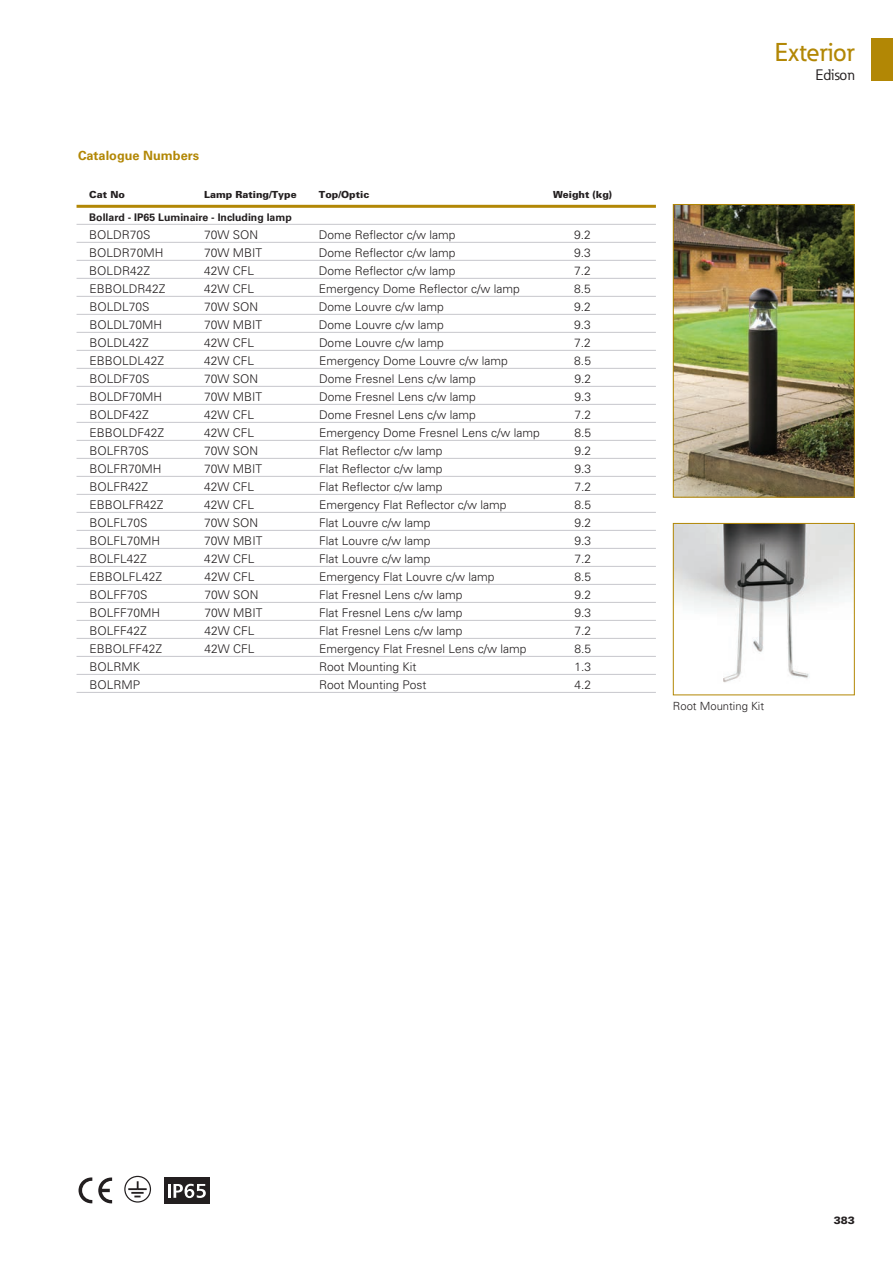
<style>
.page{position:relative;width:893px;height:1263px;background:#fff}
.page>*{position:absolute;margin:0;border:0;box-sizing:border-box;transform-origin:0 0}
.t1{font:500 25.5px "Eaton";color:#b28705}
.t2{font:15px "Eaton";color:#231f20}
.t3{font:700 12.75px "Univers LT Std";color:#b28705}
.t4{font:300 12px "Univers LT Std";color:#231f20}
.t5{font:300 11.25px "Univers LT Std";color:#231f20}
.t6{font:700 10.5px "Univers LT Std";color:#231f20}
.t7{font:900 10.5px "Univers LT Std";color:#231f20}
.t8{font:900 9.75px "Univers LT Std";color:#231f20}
</style>
<div class="page">
<div style="left:872px;top:38px;width:21px;height:43px;background:#b28705"></div>
<div style="left:124px;top:1176px;width:27px;height:26px;border:1px solid #231f20;border-radius:50%"></div>
<svg style="left:128px;top:1181px;width:19px;height:16px"></svg>
<div style="left:164px;top:1177px;width:45px;height:26px;background:#231f20"></div>
<svg style="left:168px;top:1184px;width:38px;height:14px"></svg>
<svg style="left:79px;top:1177px;width:13px;height:26px"></svg>
<svg style="left:98px;top:1177px;width:14px;height:26px"></svg>
<hr style="left:77px;top:205px;width:579px;height:3px;background:#b28705">
<hr style="left:77px;top:224px;width:579px;height:1px;background:#c7c7cc">
<hr style="left:77px;top:242px;width:579px;height:1px;background:#c7c7cc">
<hr style="left:77px;top:260px;width:579px;height:1px;background:#c7c7cc">
<hr style="left:77px;top:278px;width:579px;height:1px;background:#c7c7cc">
<hr style="left:77px;top:296px;width:579px;height:1px;background:#c7c7cc">
<hr style="left:77px;top:314px;width:579px;height:1px;background:#c7c7cc">
<hr style="left:77px;top:332px;width:579px;height:1px;background:#c7c7cc">
<hr style="left:77px;top:350px;width:579px;height:1px;background:#c7c7cc">
<hr style="left:77px;top:368px;width:579px;height:1px;background:#c7c7cc">
<hr style="left:77px;top:386px;width:579px;height:1px;background:#c7c7cc">
<hr style="left:77px;top:404px;width:579px;height:1px;background:#c7c7cc">
<hr style="left:77px;top:422px;width:579px;height:1px;background:#c7c7cc">
<hr style="left:77px;top:440px;width:579px;height:1px;background:#c7c7cc">
<hr style="left:77px;top:458px;width:579px;height:1px;background:#c7c7cc">
<hr style="left:77px;top:476px;width:579px;height:1px;background:#c7c7cc">
<hr style="left:77px;top:494px;width:579px;height:1px;background:#c7c7cc">
<hr style="left:77px;top:512px;width:579px;height:1px;background:#c7c7cc">
<hr style="left:77px;top:530px;width:579px;height:1px;background:#c7c7cc">
<hr style="left:77px;top:548px;width:579px;height:1px;background:#c7c7cc">
<hr style="left:77px;top:566px;width:579px;height:1px;background:#c7c7cc">
<hr style="left:77px;top:584px;width:579px;height:1px;background:#c7c7cc">
<hr style="left:77px;top:602px;width:579px;height:1px;background:#c7c7cc">
<hr style="left:77px;top:620px;width:579px;height:1px;background:#c7c7cc">
<hr style="left:77px;top:638px;width:579px;height:1px;background:#c7c7cc">
<hr style="left:77px;top:656px;width:579px;height:1px;background:#c7c7cc">
<hr style="left:77px;top:674px;width:579px;height:1px;background:#c7c7cc">
<hr style="left:77px;top:692px;width:579px;height:1px;background:#c7c7cc">
<img style="left:675px;top:525px;width:178px;height:158px">
<div style="left:673px;top:523px;width:182px;height:172px;border:1px solid #b28705"></div>
<img style="left:675px;top:206px;width:178px;height:289px">
<div style="left:673px;top:204px;width:182px;height:293px;border:1px solid #b28705"></div>
<p class="t3" style="left:78px;top:148px;width:123px">Catalogue Numbers</p>
<p class="t8" style="left:89px;top:189px;width:37px">Cat No</p>
<p class="t8" style="left:204px;top:189px;width:94px">Lamp Rating/Type</p>
<p class="t8" style="left:319px;top:189px;width:52px">Top/Optic</p>
<p class="t8" style="left:553px;top:189px;width:61px">Weight (kg)</p>
<p class="t6" style="left:89px;top:211px;width:204px">Bollard - IP65 Luminaire - Including lamp</p>
<p class="t4" style="left:89px;top:227px;width:63px">BOLDR70S</p>
<p class="t4" style="left:204px;top:227px;width:56px">70W SON</p>
<p class="t4" style="left:319px;top:227px;width:138px">Dome Reflector c/w lamp</p>
<p class="t4" style="left:574px;top:227px;width:18px">9.2</p>
<p class="t4" style="left:89px;top:245px;width:76px">BOLDR70MH</p>
<p class="t4" style="left:204px;top:245px;width:60px">70W MBIT</p>
<p class="t4" style="left:319px;top:245px;width:138px">Dome Reflector c/w lamp</p>
<p class="t4" style="left:574px;top:245px;width:18px">9.3</p>
<p class="t4" style="left:89px;top:263px;width:62px">BOLDR42Z</p>
<p class="t4" style="left:204px;top:263px;width:52px">42W CFL</p>
<p class="t4" style="left:319px;top:263px;width:138px">Dome Reflector c/w lamp</p>
<p class="t4" style="left:574px;top:263px;width:18px">7.2</p>
<p class="t4" style="left:89px;top:281px;width:78px">EBBOLDR42Z</p>
<p class="t4" style="left:204px;top:281px;width:52px">42W CFL</p>
<p class="t4" style="left:319px;top:281px;width:202px">Emergency Dome Reflector c/w lamp</p>
<p class="t4" style="left:574px;top:281px;width:18px">8.5</p>
<p class="t4" style="left:89px;top:299px;width:62px">BOLDL70S</p>
<p class="t4" style="left:204px;top:299px;width:56px">70W SON</p>
<p class="t4" style="left:319px;top:299px;width:126px">Dome Louvre c/w lamp</p>
<p class="t4" style="left:574px;top:299px;width:18px">9.2</p>
<p class="t4" style="left:89px;top:317px;width:74px">BOLDL70MH</p>
<p class="t4" style="left:204px;top:317px;width:60px">70W MBIT</p>
<p class="t4" style="left:319px;top:317px;width:126px">Dome Louvre c/w lamp</p>
<p class="t4" style="left:574px;top:317px;width:18px">9.3</p>
<p class="t4" style="left:89px;top:335px;width:61px">BOLDL42Z</p>
<p class="t4" style="left:204px;top:335px;width:52px">42W CFL</p>
<p class="t4" style="left:319px;top:335px;width:126px">Dome Louvre c/w lamp</p>
<p class="t4" style="left:574px;top:335px;width:18px">7.2</p>
<p class="t4" style="left:89px;top:353px;width:76px">EBBOLDL42Z</p>
<p class="t4" style="left:204px;top:353px;width:52px">42W CFL</p>
<p class="t4" style="left:319px;top:353px;width:190px">Emergency Dome Louvre c/w lamp</p>
<p class="t4" style="left:574px;top:353px;width:18px">8.5</p>
<p class="t4" style="left:89px;top:371px;width:62px">BOLDF70S</p>
<p class="t4" style="left:204px;top:371px;width:56px">70W SON</p>
<p class="t4" style="left:319px;top:371px;width:158px">Dome Fresnel Lens c/w lamp</p>
<p class="t4" style="left:574px;top:371px;width:18px">9.2</p>
<p class="t4" style="left:89px;top:389px;width:74px">BOLDF70MH</p>
<p class="t4" style="left:204px;top:389px;width:60px">70W MBIT</p>
<p class="t4" style="left:319px;top:389px;width:158px">Dome Fresnel Lens c/w lamp</p>
<p class="t4" style="left:574px;top:389px;width:18px">9.3</p>
<p class="t4" style="left:89px;top:407px;width:61px">BOLDF42Z</p>
<p class="t4" style="left:204px;top:407px;width:52px">42W CFL</p>
<p class="t4" style="left:319px;top:407px;width:158px">Dome Fresnel Lens c/w lamp</p>
<p class="t4" style="left:574px;top:407px;width:18px">7.2</p>
<p class="t4" style="left:89px;top:425px;width:76px">EBBOLDF42Z</p>
<p class="t4" style="left:204px;top:425px;width:52px">42W CFL</p>
<p class="t4" style="left:319px;top:425px;width:222px">Emergency Dome Fresnel Lens c/w lamp</p>
<p class="t4" style="left:574px;top:425px;width:18px">8.5</p>
<p class="t4" style="left:89px;top:443px;width:61px">BOLFR70S</p>
<p class="t4" style="left:204px;top:443px;width:56px">70W SON</p>
<p class="t4" style="left:319px;top:443px;width:125px">Flat Reflector c/w lamp</p>
<p class="t4" style="left:574px;top:443px;width:18px">9.2</p>
<p class="t4" style="left:89px;top:461px;width:74px">BOLFR70MH</p>
<p class="t4" style="left:204px;top:461px;width:60px">70W MBIT</p>
<p class="t4" style="left:319px;top:461px;width:125px">Flat Reflector c/w lamp</p>
<p class="t4" style="left:574px;top:461px;width:18px">9.3</p>
<p class="t4" style="left:89px;top:479px;width:60px">BOLFR42Z</p>
<p class="t4" style="left:204px;top:479px;width:52px">42W CFL</p>
<p class="t4" style="left:319px;top:479px;width:125px">Flat Reflector c/w lamp</p>
<p class="t4" style="left:574px;top:479px;width:18px">7.2</p>
<p class="t4" style="left:89px;top:497px;width:76px">EBBOLFR42Z</p>
<p class="t4" style="left:204px;top:497px;width:52px">42W CFL</p>
<p class="t4" style="left:319px;top:497px;width:189px">Emergency Flat Reflector c/w lamp</p>
<p class="t4" style="left:574px;top:497px;width:18px">8.5</p>
<p class="t4" style="left:89px;top:515px;width:60px">BOLFL70S</p>
<p class="t4" style="left:204px;top:515px;width:56px">70W SON</p>
<p class="t4" style="left:319px;top:515px;width:113px">Flat Louvre c/w lamp</p>
<p class="t4" style="left:574px;top:515px;width:18px">9.2</p>
<p class="t4" style="left:89px;top:533px;width:72px">BOLFL70MH</p>
<p class="t4" style="left:204px;top:533px;width:60px">70W MBIT</p>
<p class="t4" style="left:319px;top:533px;width:113px">Flat Louvre c/w lamp</p>
<p class="t4" style="left:574px;top:533px;width:18px">9.3</p>
<p class="t4" style="left:90px;top:551px;width:59px">BOLFL42Z</p>
<p class="t4" style="left:204px;top:551px;width:52px">42W CFL</p>
<p class="t4" style="left:319px;top:551px;width:113px">Flat Louvre c/w lamp</p>
<p class="t4" style="left:574px;top:551px;width:18px">7.2</p>
<p class="t4" style="left:90px;top:569px;width:74px">EBBOLFL42Z</p>
<p class="t4" style="left:204px;top:569px;width:52px">42W CFL</p>
<p class="t4" style="left:319px;top:569px;width:177px">Emergency Flat Louvre c/w lamp</p>
<p class="t4" style="left:574px;top:569px;width:18px">8.5</p>
<p class="t4" style="left:90px;top:587px;width:60px">BOLFF70S</p>
<p class="t4" style="left:204px;top:587px;width:56px">70W SON</p>
<p class="t4" style="left:319px;top:587px;width:145px">Flat Fresnel Lens c/w lamp</p>
<p class="t4" style="left:574px;top:587px;width:18px">9.2</p>
<p class="t4" style="left:90px;top:605px;width:72px">BOLFF70MH</p>
<p class="t4" style="left:204px;top:605px;width:60px">70W MBIT</p>
<p class="t4" style="left:319px;top:605px;width:145px">Flat Fresnel Lens c/w lamp</p>
<p class="t4" style="left:574px;top:605px;width:18px">9.3</p>
<p class="t4" style="left:90px;top:623px;width:59px">BOLFF42Z</p>
<p class="t4" style="left:204px;top:623px;width:52px">42W CFL</p>
<p class="t4" style="left:319px;top:623px;width:145px">Flat Fresnel Lens c/w lamp</p>
<p class="t4" style="left:574px;top:623px;width:18px">7.2</p>
<p class="t4" style="left:90px;top:641px;width:74px">EBBOLFF42Z</p>
<p class="t4" style="left:204px;top:641px;width:52px">42W CFL</p>
<p class="t4" style="left:319px;top:641px;width:209px">Emergency Flat Fresnel Lens c/w lamp</p>
<p class="t4" style="left:574px;top:641px;width:18px">8.5</p>
<p class="t4" style="left:90px;top:659px;width:52px">BOLRMK</p>
<p class="t4" style="left:319px;top:659px;width:99px">Root Mounting Kit</p>
<p class="t4" style="left:574px;top:659px;width:18px">1.3</p>
<p class="t4" style="left:90px;top:677px;width:52px">BOLRMP</p>
<p class="t4" style="left:319px;top:677px;width:109px">Root Mounting Post</p>
<p class="t4" style="left:574px;top:677px;width:18px">4.2</p>
<h1 class="t1" style="left:775px;top:36px;width:82px">Exterior</h1>
<p class="t2" style="left:816px;top:66px;width:41px">Edison</p>
<p class="t5" style="left:673px;top:699px;width:93px">Root Mounting Kit</p>
<p class="t7" style="left:834px;top:1213px;width:23px">383</p>
</div>
